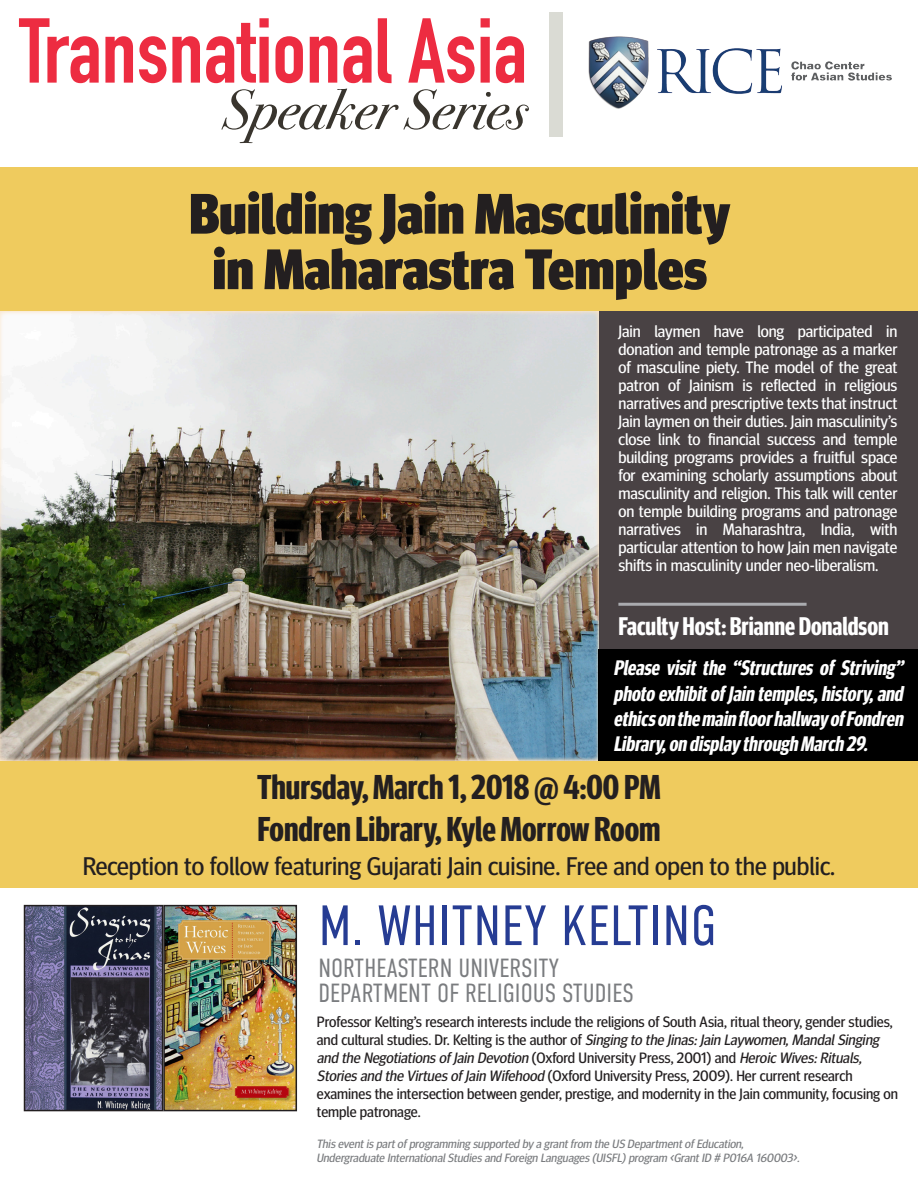
<style>
.page{position:relative;width:918px;height:1188px;background:#fff}
.page>*{position:absolute;margin:0;border:0;box-sizing:border-box;transform-origin:0 0}
.t1{font:900 condensed 57px "Meta Headline Pro";color:#231f20}
.t2{font:300 56.7px "DIN Condensed";letter-spacing:.01em;color:#263c93}
.t3{font:700 34.5px "Meta Headline Pro Comp";color:#231f20}
.t4{font:300 26.25px "DIN Condensed";color:#7a7c7f}
.t5{font:25.5px "Meta Headline Pro";color:#231f20}
.t6{font:700 25.5px "Meta Headline Pro Comp";color:#fff}
.t7{font:italic 700 21px/25.2px "Meta Headline Pro Comp";color:#fff;text-align:justify}
.t8{font:16.5px/18px "Meta Headline Pro";color:#fff;text-align:justify}
.t9{font:15px/18px "Meta Headline Pro";color:#231f20}
.t10{font:italic 12px "Meta Headline Pro";color:#7a7c7f}
.s1{font-style:italic}
</style>
<div class="page">
<div style="left:0;top:310px;width:918px;height:451px;background:#494244"></div>
<div style="left:0;top:167px;width:918px;height:143px;background:#efcb5e"></div>
<div style="left:0;top:761px;width:918px;height:127px;background:#efcb5e"></div>
<svg style="left:19px;top:18px;width:80px;height:65px"></svg>
<svg style="left:105px;top:36px;width:28px;height:47px"></svg>
<svg style="left:139px;top:36px;width:27px;height:47px"></svg>
<svg style="left:172px;top:36px;width:28px;height:47px"></svg>
<svg style="left:206px;top:18px;width:63px;height:65px"></svg>
<svg style="left:275px;top:36px;width:28px;height:47px"></svg>
<svg style="left:310px;top:36px;width:27px;height:47px"></svg>
<svg style="left:343px;top:36px;width:29px;height:47px"></svg>
<svg style="left:378px;top:18px;width:14px;height:65px"></svg>
<svg style="left:408px;top:18px;width:67px;height:65px"></svg>
<svg style="left:481px;top:18px;width:9px;height:65px"></svg>
<svg style="left:496px;top:36px;width:28px;height:47px"></svg>
<svg style="left:221px;top:89px;width:308px;height:54px"></svg>
<div style="left:550px;top:12px;width:13px;height:124px;background:#dadbd4"></div>
<img style="left:588px;top:36px;width:304px;height:73px">
<hr style="left:618px;top:603px;width:189px;height:3px;background:#aaabaf">
<img style="left:27px;top:908px;width:267px;height:200px">
<div style="left:24px;top:905px;width:139px;height:206px;border:2px solid #231f20"></div>
<img style="left:0;top:311px;width:598px;height:450px">
<div style="left:163px;top:905px;width:134px;height:206px;border:2px solid #231f20"></div>
<div style="left:598px;top:649px;width:320px;height:112px;background:#000"></div>
<p class="t1" style="left:189px;top:168px;width:542px">Building Jain Masculinity</p>
<p class="t1" style="left:212px;top:224px;width:496px">in Maharastra Temples</p>
<p class="t8" style="left:618px;top:321px;width:281px">Jain laymen have long participated in donation and temple patronage as a marker of masculine piety. The model of the great patron of Jainism is reflected in religious narratives and prescriptive texts that instruct Jain laymen on their duties. Jain masculinity’s close link to financial success and temple building programs provides a fruitful space for examining scholarly assumptions about masculinity and religion. This talk will center on temple building programs and patronage narratives in Maharashtra, India, with particular attention to how Jain men navigate shifts in masculinity under neo-liberalism.</p>
<p class="t6" style="left:618px;top:607px;width:272px">Faculty Host: Brianne Donaldson</p>
<p class="t7" style="left:613px;top:654px;width:296px">Please visit the “Structures of Striving” photoexhibitofJaintemples,history,and ethicsonthemainfloorhallwayofFondren Library,ondisplaythroughMarch29.</p>
<p class="t3" style="left:257px;top:761px;width:405px">Thursday, March 1, 2018 @ 4:00 PM</p>
<p class="t3" style="left:257px;top:803px;width:405px">Fondren Library, Kyle Morrow Room</p>
<p class="t5" style="left:83px;top:847px;width:754px">Reception to follow featuring Gujarati Jain cuisine. Free and open to the public.</p>
<p class="t2" style="left:319px;top:894px;width:400px">M. WHITNEY KELTING</p>
<p class="t4" style="left:318px;top:953px;width:242px">NORTHEASTERN UNIVERSITY</p>
<p class="t4" style="left:318px;top:978px;width:317px">DEPARTMENT OF RELIGIOUS STUDIES</p>
<p class="t9" style="left:317px;top:1012px;width:582px">Professor Kelting’s research interests include the religions of South Asia, ritual theory, gender studies, and cultural studies. Dr. Kelting is the author of <span class="s1">Singing to the Jinas:Jain Laywomen,MandalSinging and the NegotiationsofJain Devotion</span> ( O x fo r d U n i v e r s i t y P r e s s , 2 0 0 1 ) a n d <span class="s1">HeroicWives:Rituals, Storiesand the VirtuesofJain Wifehood</span> (Oxford University Press, 2009). Her current research examines the intersection between gender, prestige, and modernity in the Jain community, focusing on temple patronage.</p>
<p class="t10" style="left:316px;top:1135px;width:432px">Thiseventispartofprogramming supported by agrantfrom the US DepartmentofEducation,</p>
<p class="t10" style="left:316px;top:1149px;width:488px">Undergraduate InternationalStudiesand Foreign Languages(UISFL)program &lt;GrantID # P016A 160003&gt;.</p>
</div>
